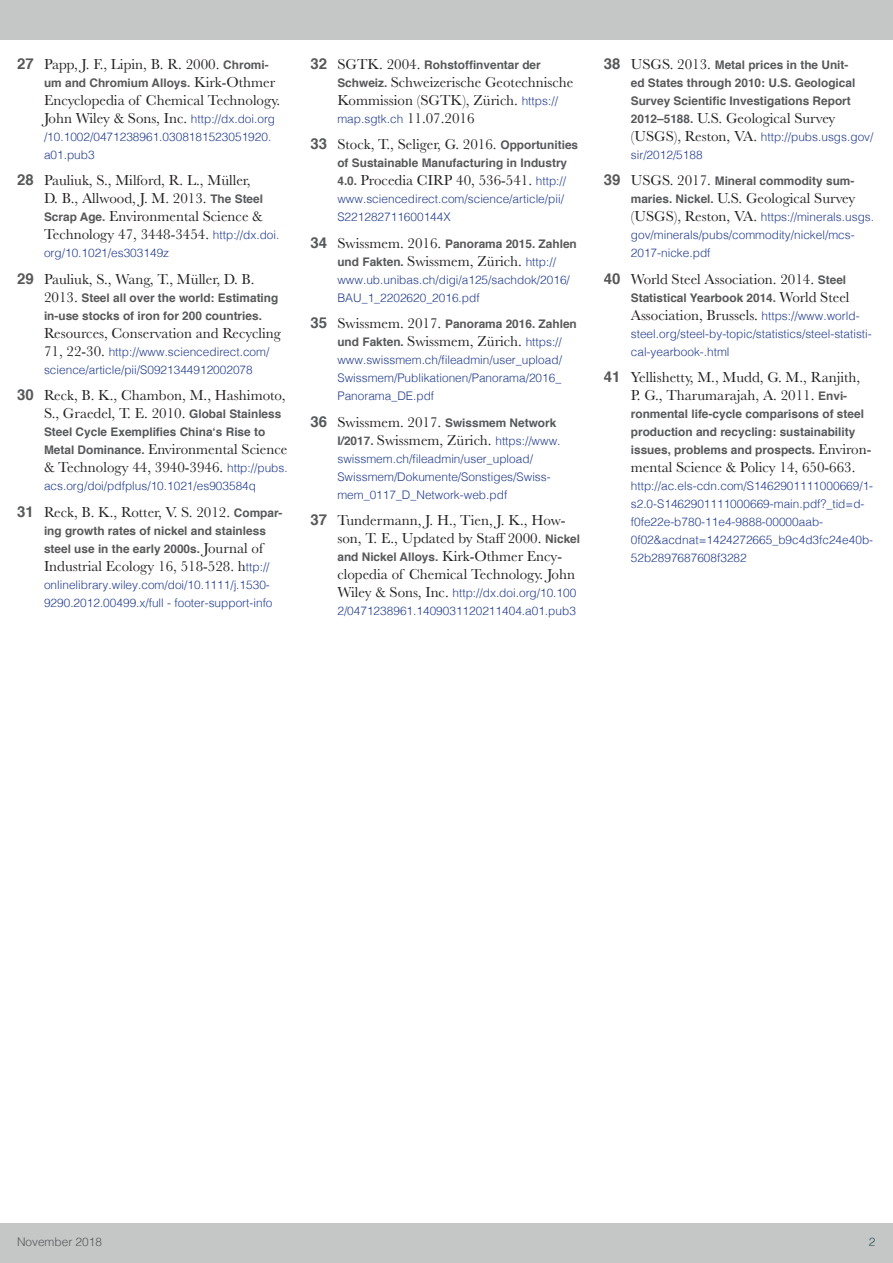
<style>
.page{position:relative;width:893px;height:1263px;background:#fff}
.page>*{position:absolute;margin:0;border:0;box-sizing:border-box;transform-origin:0 0}
.t1{font:15px/18px "Baskerville";color:#231f20}
.t2{font:300 11.85px/18px "Helvetica";color:#253f8e}
.t3{font:700 11.85px/18px "Helvetica";color:#57585a}
.t4{font:300 11.85px "Helvetica";color:#57585a}
.t5{font:300 11.85px "Helvetica";color:#295555}
.s1{font-family:"Helvetica";font-weight:700;color:#57585a}
.s2{font-family:"Helvetica";font-weight:700;font-size:11.85px;color:#57585a}
.s3{font-family:"Baskerville";font-weight:400;font-size:15px;color:#231f20}
.s4{font-family:"Helvetica";font-weight:300;font-size:11.85px;color:#253f8e}
.s5{font-size:15px}
</style>
<div class="page">
<div style="left:0;top:0;width:893px;height:40px;background:#c5c6c6"></div>
<div style="left:0;top:1223px;width:893px;height:40px;background:#c5c6c6"></div>
<p class="t1" style="left:17px;top:55px;width:253px"><span class="s1">27</span> Papp, J. F., Lipin, B. R. 2000. <span class="s2">Chromi-</span></p>
<p class="t3" style="left:44px;top:74px;width:233px">um and Chromium Alloys. <span class="s3">Kirk-Othmer</span></p>
<p class="t1" style="left:44px;top:91px;width:238px">Encyclopedia of Chemical Technology.<br>John Wiley &amp; Sons, Inc. <span class="s4">http://dx.doi.org</span></p>
<p class="t2" style="left:44px;top:127px;width:229px">/10.1002/0471238961.0308181523051920. a01.pub3</p>
<p class="t1" style="left:44px;top:172px;width:237px;text-indent:-27px"><span class="s1">28</span> Pauliuk, S., Milford, R. L., Müller,<br>D. B., Allwood, J. M. 2013. <span class="s2">The Steel Scrap Age.</span> Environmental Science &amp; Technology 47, 3448-3454. <span class="s4">http://dx.doi.</span></p>
<p class="t2" style="left:44px;top:243px;width:127px">org/10.1021/es303149z</p>
<p class="t1" style="left:17px;top:270px;width:239px"><span class="s1">29</span> Pauliuk, S., Wang, T., Müller, D. B.</p>
<p class="t3" style="left:44px;top:289px;width:236px"><span class="s3">2013.</span> Steel all over the world: Estimating in-use stocks of iron for 200 countries.</p>
<p class="t1" style="left:44px;top:324px;width:238px">Resources, Conservation and Recycling</p>
<p class="t2" style="left:44px;top:342px;width:227px"><span class="s3">71, 22-30.</span> http://www.sciencedirect.com/ science/article/pii/S0921344912002078</p>
<p class="t1" style="left:17px;top:387px;width:270px;text-align:right"><span class="s1">30</span> Reck, B. K., Chambon, M., Hashimoto,<br>S., Graedel, T. E. 2010. <span class="s2">Global Stainless</span></p>
<p class="t3" style="left:44px;top:423px;width:223px">Steel Cycle Exemplifies China‘s Rise to</p>
<p class="t1" style="left:44px;top:441px;width:245px"><span class="s2">Metal Dominance.</span> Environmental Science &amp; Technology 44, 3940-3946. <span class="s4">http://pubs.</span></p>
<p class="t2" style="left:44px;top:476px;width:214px">acs.org/doi/pdfplus/10.1021/es903584q</p>
<p class="t1" style="left:17px;top:503px;width:267px"><span class="s1">31</span> Reck, B. K., Rotter, V. S. 2012. <span class="s2">Compar-</span></p>
<p class="t3" style="left:44px;top:522px;width:223px">ing growth rates of nickel and stainless steel use in the early 2000s. <span class="s3">Journal of</span></p>
<p class="t1" style="left:44px;top:557px;width:227px">Industrial Ecology 16, 518-528. h<span class="s4">ttp://</span></p>
<p class="t2" style="left:44px;top:575px;width:230px">onlinelibrary.wiley.com/doi/10.1111/j.1530-<br>9290.2012.00499.x/full - footer-support-info</p>
<p class="t3" style="left:310px;top:56px;width:232px"><span class="s5">32</span> <span class="s3">SGTK. 2004.</span> Rohstoffinventar der</p>
<p class="t1" style="left:337px;top:73px;width:237px"><span class="s2">Schweiz.</span> Schweizerische Geotechnische<br>Kommission (SGTK), Zürich. <span class="s4">https://</span></p>
<p class="t2" style="left:337px;top:109px;width:139px">map.sgtk.ch <span class="s3">11.07.2016</span></p>
<p class="t1" style="left:310px;top:136px;width:269px"><span class="s1">33</span> Stock, T., Seliger, G. 2016. <span class="s2">Opportunities</span></p>
<p class="t3" style="left:337px;top:154px;width:231px">of Sustainable Manufacturing in Industry</p>
<p class="t1" style="left:337px;top:172px;width:230px"><span class="s2">4.0.</span> Procedia CIRP 40, 536-541. <span class="s4">http://</span></p>
<p class="t2" style="left:337px;top:189px;width:228px">www.sciencedirect.com/science/article/pii/<br>S221282711600144X</p>
<p class="t3" style="left:310px;top:235px;width:268px"><span class="s5">34</span> <span class="s3">Swissmem. 2016.</span> Panorama 2015. Zahlen</p>
<p class="t1" style="left:337px;top:252px;width:220px"><span class="s2">und Fakten.</span> Swissmem, Zürich. <span class="s4">http://</span></p>
<p class="t2" style="left:337px;top:270px;width:234px">www.ub.unibas.ch/digi/a125/sachdok/2016/<br>BAU_1_2202620_2016.pdf</p>
<p class="t3" style="left:310px;top:315px;width:268px"><span class="s5">35</span> <span class="s3">Swissmem. 2017.</span> Panorama 2016. Zahlen</p>
<p class="t1" style="left:337px;top:333px;width:226px"><span class="s2">und Fakten.</span> Swissmem, Zürich. <span class="s4">https://</span></p>
<p class="t2" style="left:337px;top:350px;width:226px;text-align:justify">www.swissmem.ch/fileadmin/user_upload/ Swissmem/Publikationen/Panorama/2016_ Panorama_DE.pdf</p>
<p class="t3" style="left:310px;top:414px;width:247px"><span class="s5">36</span> <span class="s3">Swissmem. 2017.</span> Swissmem Network</p>
<p class="t1" style="left:337px;top:431px;width:225px"><span class="s2">I/2017.</span> Swissmem, Zürich. <span class="s4">https://www.</span></p>
<p class="t2" style="left:337px;top:449px;width:215px">swissmem.ch/fileadmin/user_upload/<br>Swissmem/Dokumente/Sonstiges/Swiss&shy;mem_0117_D_Network-web.pdf</p>
<p class="t1" style="left:337px;top:512px;width:244px;text-indent:-27px"><span class="s1">37</span> Tundermann, J. H., Tien, J. K., How&shy;son, T. E., Updated by Staff 2000. <span class="s2">Nickel</span></p>
<p class="t3" style="left:337px;top:548px;width:226px">and Nickel Alloys. <span class="s3">Kirk-Othmer Ency-</span></p>
<p class="t1" style="left:337px;top:566px;width:239px">clopedia of Chemical Technology. John</p>
<p class="t2" style="left:337px;top:583px;width:240px"><span class="s3">Wiley &amp; Sons, Inc.</span> http://dx.doi.org/10.100<br>2/0471238961.1409031120211404.a01.pub3</p>
<p class="t3" style="left:631px;top:56px;width:226px;text-indent:-27px"><span class="s5">38</span> <span class="s3">USGS. 2013.</span> Metal prices in the Unit&shy;ed States through 2010: U.S. Geological<br>Survey Scientific Investigations Report</p>
<p class="t1" style="left:631px;top:109px;width:206px"><span class="s2">2012–5188.</span> U.S. Geological Survey</p>
<p class="t2" style="left:631px;top:127px;width:244px"><span class="s3">(USGS), Reston, VA.</span> http://pubs.usgs.gov/ sir/2012/5188</p>
<p class="t3" style="left:604px;top:172px;width:252px"><span class="s5">39</span> <span class="s3">USGS. 2017.</span> Mineral commodity sum-</p>
<p class="t1" style="left:631px;top:190px;width:226px"><span class="s2">maries. Nickel.</span> U.S. Geological Survey</p>
<p class="t2" style="left:631px;top:207px;width:245px"><span class="s3">(USGS), Reston, VA.</span> https://minerals.usgs. gov/minerals/pubs/commodity/nickel/mcs-<br>2017-nicke.pdf</p>
<p class="t1" style="left:604px;top:270px;width:244px"><span class="s1">40</span> World Steel Association. 2014. <span class="s2">Steel</span></p>
<p class="t3" style="left:631px;top:289px;width:220px">Statistical Yearbook 2014. <span class="s3">World Steel</span></p>
<p class="t1" style="left:631px;top:306px;width:230px">Association, Brussels. <span class="s4">https://www.world-</span></p>
<p class="t2" style="left:631px;top:324px;width:243px">steel.org/steel-by-topic/statistics/steel-statisti&shy;cal-yearbook-.html</p>
<p class="t1" style="left:631px;top:369px;width:231px;text-indent:-27px"><span class="s1">41</span> Yellishetty, M., Mudd, G. M., Ranjith,<br>P. G., Tharumarajah, A. 2011. <span class="s2">Envi-</span></p>
<p class="t3" style="left:631px;top:405px;width:242px">ronmental life-cycle comparisons of steel production and recycling: sustainability issues, problems and prospects. <span class="s3">Environ-</span></p>
<p class="t1" style="left:631px;top:459px;width:226px">mental Science &amp; Policy 14, 650-663.</p>
<p class="t2" style="left:631px;top:476px;width:244px">http://ac.els-cdn.com/S1462901111000669/1- s2.0-S1462901111000669-main.pdf?_tid=d&shy;f0fe22e-b780-11e4-9888-00000aab-0f02&amp;acdnat=1424272665_b9c4d3fc24e40b-52b2897687608f3282</p>
<p class="t4" style="left:17px;top:1231px;width:86px">November 2018</p>
<p class="t5" style="left:869px;top:1231px;width:8px">2</p>
</div>
